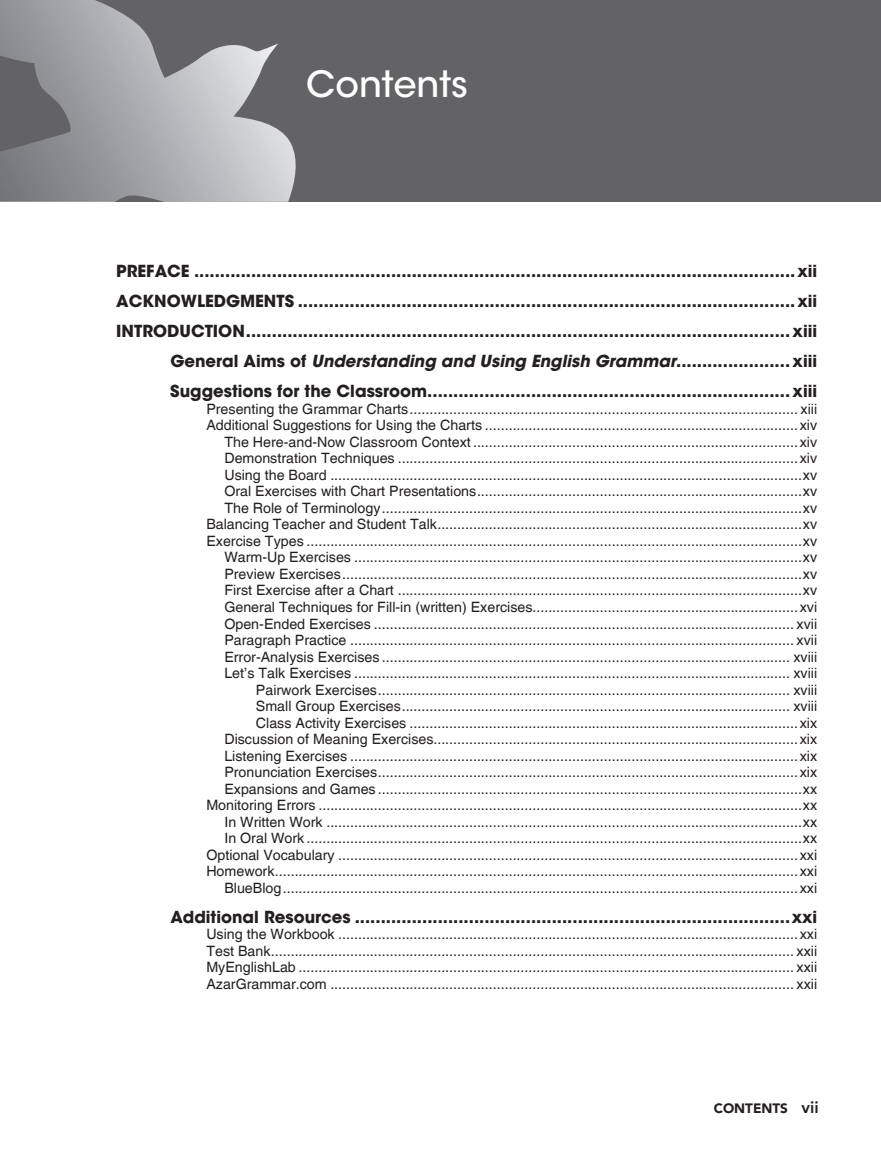
<style>
.page{position:relative;width:881px;height:1165px;background:#fff}
.page>*{position:absolute;margin:0;border:0;box-sizing:border-box;transform-origin:0 0}
.t1{font:500 36px "ITC Avant Garde Std";color:#fff}
.t2{font:700 16.5px/30px "ITC Avant Garde Std";color:#231f20;text-align:right}
.t3{font:14.25px/16.5px "Helvetica LT Com";color:#231f20;text-align:right}
.t4{font:900 13.5px "Avenir LT Pro";color:#231f20}
.s1{font-style:italic}
.s2{font-weight:800;font-size:16.5px}
</style>
<div class="page">
<div style="left:0;top:0;width:881px;height:201px;background:#636366"></div>
<svg style="left:0;top:0;width:296px;height:201px"></svg>
<h1 class="t1" style="left:306px;top:61px;width:163px">Contents</h1>
<p class="t2" style="left:116px;top:256px;width:702px">PREFACE ....................................................................................................................xii ACKNOWLEDGMENTS ................................................................................................xii INTRODUCTION .........................................................................................................xiii General Aims of <span class="s1">Understanding and Using English Grammar</span>......................xiii Suggestions for the Classroom ......................................................................xiii</p>
<p class="t3" style="left:206px;top:400px;width:612px">Presenting the Grammar Charts .................................................................................................. xiii Additional Suggestions for Using the Charts ...............................................................................xiv The Here-and-Now Classroom Context ..................................................................................xiv Demonstration Techniques .....................................................................................................xiv Using the Board .......................................................................................................................xv Oral Exercises with Chart Presentations ..................................................................................xv The Role of Terminology ..........................................................................................................xv Balancing Teacher and Student Talk ............................................................................................xv Exercise Types .............................................................................................................................xv Warm-Up Exercises .................................................................................................................xv Preview Exercises ....................................................................................................................xv First Exercise after a Chart ......................................................................................................xv General Techniques for Fill-in (written) Exercises...................................................................xvi Open-Ended Exercises .......................................................................................................... xvii Paragraph Practice ................................................................................................................ xvii Error-Analysis Exercises ....................................................................................................... xviii Let’s Talk Exercises .............................................................................................................. xviii Pairwork Exercises ........................................................................................................ xviii<br>Small Group Exercises .................................................................................................. xviii<br>Class Activity Exercises ..................................................................................................xix Discussion of Meaning Exercises............................................................................................xix Listening Exercises .................................................................................................................xix Pronunciation Exercises ..........................................................................................................xix Expansions and Games ...........................................................................................................xx Monitoring Errors ..........................................................................................................................xx In Written Work ........................................................................................................................xx<br>In Oral Work .............................................................................................................................xx Optional Vocabulary ....................................................................................................................xxi Homework ....................................................................................................................................xxi BlueBlog ..................................................................................................................................xxi</p>
<p class="t2" style="left:170px;top:901px;width:648px">Additional Resources ....................................................................................xxi</p>
<p class="t3" style="left:206px;top:925px;width:612px;text-align:justify">Using the Workbook ....................................................................................................................xxi Test Bank .................................................................................................................................... xxii MyEnglishLab ............................................................................................................................. xxii AzarGrammar.com ..................................................................................................................... xxii</p>
<p class="t4" style="left:713px;top:1099px;width:106px">CONTENTS <span class="s2">vii</span></p>
</div>
